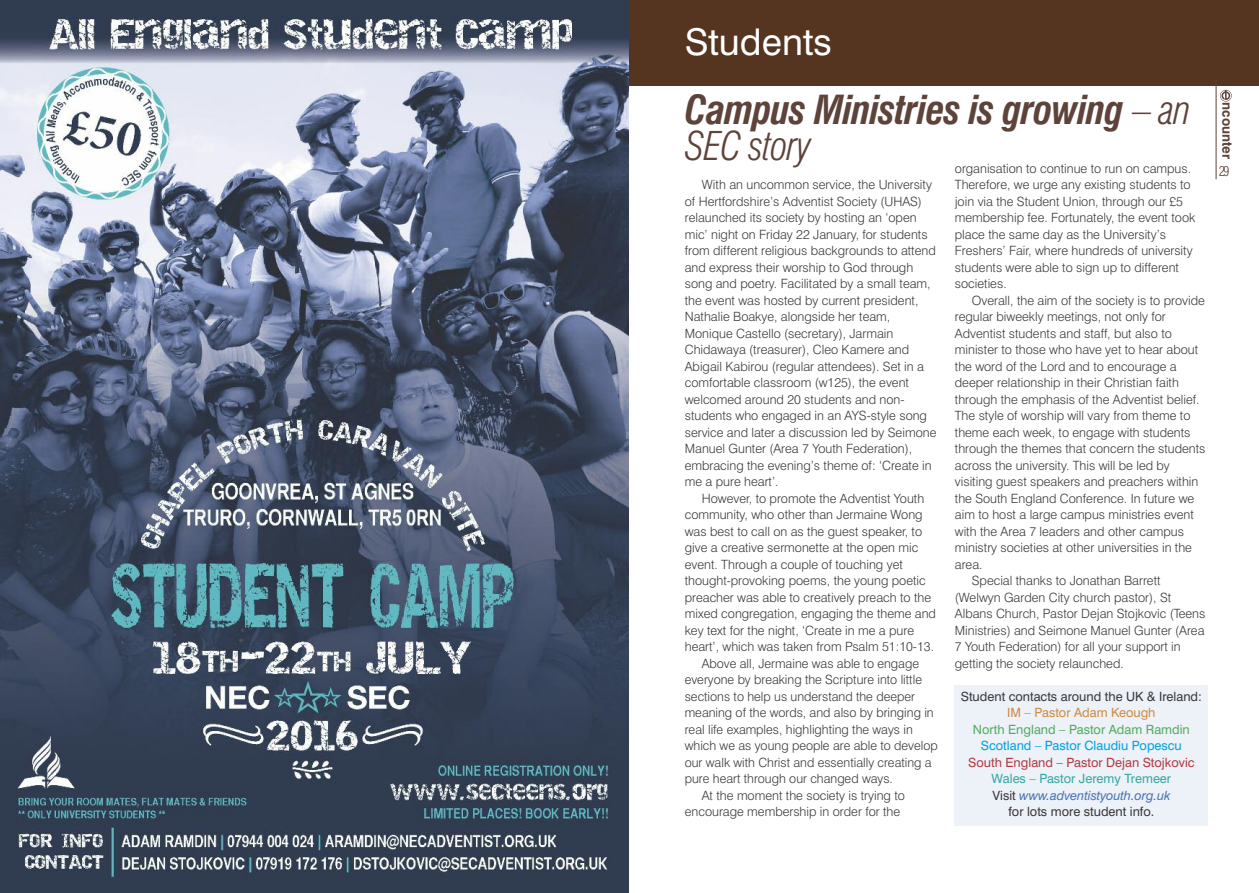
<style>
.page{position:relative;width:1259px;height:893px;background:#fff}
.page>*{position:absolute;margin:0;border:0;box-sizing:border-box;transform-origin:0 0}
.t1{font:italic 700 condensed 39px/36px "Swiss 721 BT";letter-spacing:-.025em;color:#5d4339}
.t2{font:36.9px "Swiss 721 BT";color:#fff}
.t3{font:700 13.5px "Swiss 721 BT";color:#5d4339}
.t4{font:300 condensed 13.5px "Swiss 721 BT";color:#5d4339}
.t5{font:300 12.75px/16.5px "Swiss 721 BT";color:#39383a}
.t6{font:12.75px/16.5px "Swiss 721 BT";color:#39383a;text-align:center}
.t7{font:12.75px "Swiss 721 BT";color:#af3b40}
.t8{font:12.75px "Swiss 721 BT";color:#52ac60}
.t9{font:12.75px "Swiss 721 BT";color:#00a2e2}
.t10{font:12.75px "Swiss 721 BT";color:#ce8b41}
.s1{font-weight:300}
.s2{color:#32aaa0}
.s3{font-style:italic;color:#4773b6}
</style>
<div class="page">
<div style="left:955px;top:685px;width:253px;height:141px;background:#edf1f8"></div>
<div style="left:629px;top:0;width:630px;height:86px;background:#553420"></div>
<img style="left:0;top:0;width:628px;height:893px">
<hr style="left:1215px;top:80px;width:1px;height:99px;background:#5d4339">
<svg style="left:1220px;top:90px;width:11px;height:12px"></svg>
<h2 class="t2" style="left:685px;top:29px;width:148px">Students</h2>
<h1 class="t1" style="left:685px;top:95px;width:507px">Campus Ministries is growing <span class="s1">– an<br>SEC story</span></h1>
<p class="t5" style="left:955px;top:161px;width:242px">organisation to continue to run on campus.<br>Therefore, we urge any existing students to join via the Student Union, through our £5 membership fee. Fortunately, the event took place the same day as the University’s Freshers’ Fair, where hundreds of university students were able to sign up to different societies.</p>
<p class="t5" style="left:972px;top:293px;width:234px">Overall, the aim of the society is to provide</p>
<p class="t5" style="left:955px;top:310px;width:212px">regular biweekly meetings, not only for</p>
<p class="t5" style="left:955px;top:326px;width:219px">Adventist students and staff, but also to</p>
<p class="t5" style="left:955px;top:343px;width:245px">minister to those who have yet to hear about</p>
<p class="t5" style="left:955px;top:359px;width:223px">the word of the Lord and to encourage a</p>
<p class="t5" style="left:955px;top:376px;width:226px">deeper relationship in their Christian faith</p>
<p class="t5" style="left:955px;top:392px;width:246px">through the emphasis of the Adventist belief.</p>
<p class="t5" style="left:955px;top:409px;width:237px">The style of worship will vary from theme to</p>
<p class="t5" style="left:955px;top:425px;width:237px">theme each week, to engage with students</p>
<p class="t5" style="left:955px;top:442px;width:252px">through the themes that concern the students</p>
<p class="t5" style="left:955px;top:458px;width:216px">across the university. This will be led by</p>
<p class="t5" style="left:955px;top:475px;width:245px">visiting guest speakers and preachers within</p>
<p class="t5" style="left:955px;top:491px;width:241px">the South England Conference. In future we</p>
<p class="t5" style="left:955px;top:508px;width:240px">aim to host a large campus ministries event</p>
<p class="t5" style="left:955px;top:524px;width:231px">with the Area 7 leaders and other campus</p>
<p class="t5" style="left:955px;top:541px;width:239px">ministry societies at other universities in the</p>
<p class="t5" style="left:955px;top:557px;width:29px">area.</p>
<p class="t5" style="left:972px;top:574px;width:190px">Special thanks to Jonathan Barrett</p>
<p class="t5" style="left:955px;top:590px;width:218px">(Welwyn Garden City church pastor), St</p>
<p class="t5" style="left:955px;top:607px;width:252px">Albans Church, Pastor Dejan Stojkovic (Teens</p>
<p class="t5" style="left:955px;top:623px;width:251px">Ministries) and Seimone Manuel Gunter (Area</p>
<p class="t5" style="left:955px;top:640px;width:227px">7 Youth Federation) for all your support in</p>
<p class="t5" style="left:955px;top:656px;width:170px">getting the society relaunched.</p>
<p class="t6" style="left:960px;top:689px;width:243px">Student contacts around the UK &amp; Ireland:</p>
<p class="t10" style="left:1007px;top:708px;width:150px">IM – Pastor Adam Keough</p>
<p class="t8" style="left:973px;top:725px;width:218px">North England – Pastor Adam Ramdin</p>
<p class="t9" style="left:981px;top:741px;width:202px">Scotland – Pastor Claudiu Popescu</p>
<p class="t7" style="left:968px;top:758px;width:228px">South England – Pastor Dejan Stojkovic</p>
<p class="t6" style="left:991px;top:772px;width:181px"><span class="s2">Wales – Pastor Jeremy Tremeer<br></span>Visit <span class="s3">www.adventistyouth.org.uk </span>for lots more student info.</p>
<p class="t5" style="left:685px;top:178px;width:253px;text-indent:17px">With an uncommon service, the University of Hertfordshire’s Adventist Society (UHAS) relaunched its society by hosting an ‘open mic’ night on Friday 22 January, for students from different religious backgrounds to attend and express their worship to God through song and poetry. Facilitated by a small team, the event was hosted by current president, Nathalie Boakye, alongside her team, Monique Castello (secretary), Jarmain Chidawaya (treasurer), Cleo Kamere and Abigail Kabirou (regular attendees). Set in a comfortable classroom (w125), the event welcomed around 20 students and non&shy;students who engaged in an AYS-style song service and later a discussion led by Seimone Manuel Gunter (Area 7 Youth Federation), embracing the evening’s theme of: ‘Create in me a pure heart’.</p>
<p class="t5" style="left:702px;top:491px;width:224px">However, to promote the Adventist Youth</p>
<p class="t5" style="left:685px;top:508px;width:239px">community, who other than Jermaine Wong</p>
<p class="t5" style="left:685px;top:524px;width:239px">was best to call on as the guest speaker, to</p>
<p class="t5" style="left:685px;top:541px;width:235px">give a creative sermonette at the open mic</p>
<p class="t5" style="left:685px;top:557px;width:220px">event. Through a couple of touching yet</p>
<p class="t5" style="left:685px;top:574px;width:242px">thought-provoking poems, the young poetic</p>
<p class="t5" style="left:685px;top:590px;width:248px">preacher was able to creatively preach to the</p>
<p class="t5" style="left:685px;top:607px;width:253px">mixed congregation, engaging the theme and</p>
<p class="t5" style="left:685px;top:623px;width:231px">key text for the night, ‘Create in me a pure</p>
<p class="t5" style="left:685px;top:640px;width:251px">heart’, which was taken from Psalm 51:10-13.</p>
<p class="t5" style="left:702px;top:656px;width:219px">Above all, Jermaine was able to engage</p>
<p class="t5" style="left:685px;top:673px;width:239px">everyone by breaking the Scripture into little</p>
<p class="t5" style="left:685px;top:689px;width:232px">sections to help us understand the deeper</p>
<p class="t5" style="left:685px;top:706px;width:250px">meaning of the words, and also by bringing in</p>
<p class="t5" style="left:685px;top:722px;width:230px">real life examples, highlighting the ways in</p>
<p class="t5" style="left:685px;top:739px;width:254px">which we as young people are able to develop</p>
<p class="t5" style="left:685px;top:755px;width:248px">our walk with Christ and essentially creating a</p>
<p class="t5" style="left:685px;top:772px;width:210px">pure heart through our changed ways.</p>
<p class="t5" style="left:702px;top:788px;width:205px">At the moment the society is trying to</p>
<p class="t5" style="left:685px;top:805px;width:217px">encourage membership in order for the</p>
<p class="t3" style="left:1232px;top:102px;width:58px;rotate:90deg">ncounter</p>
<p class="t4" style="left:1218px;top:166px;width:12px">29</p>
</div>
